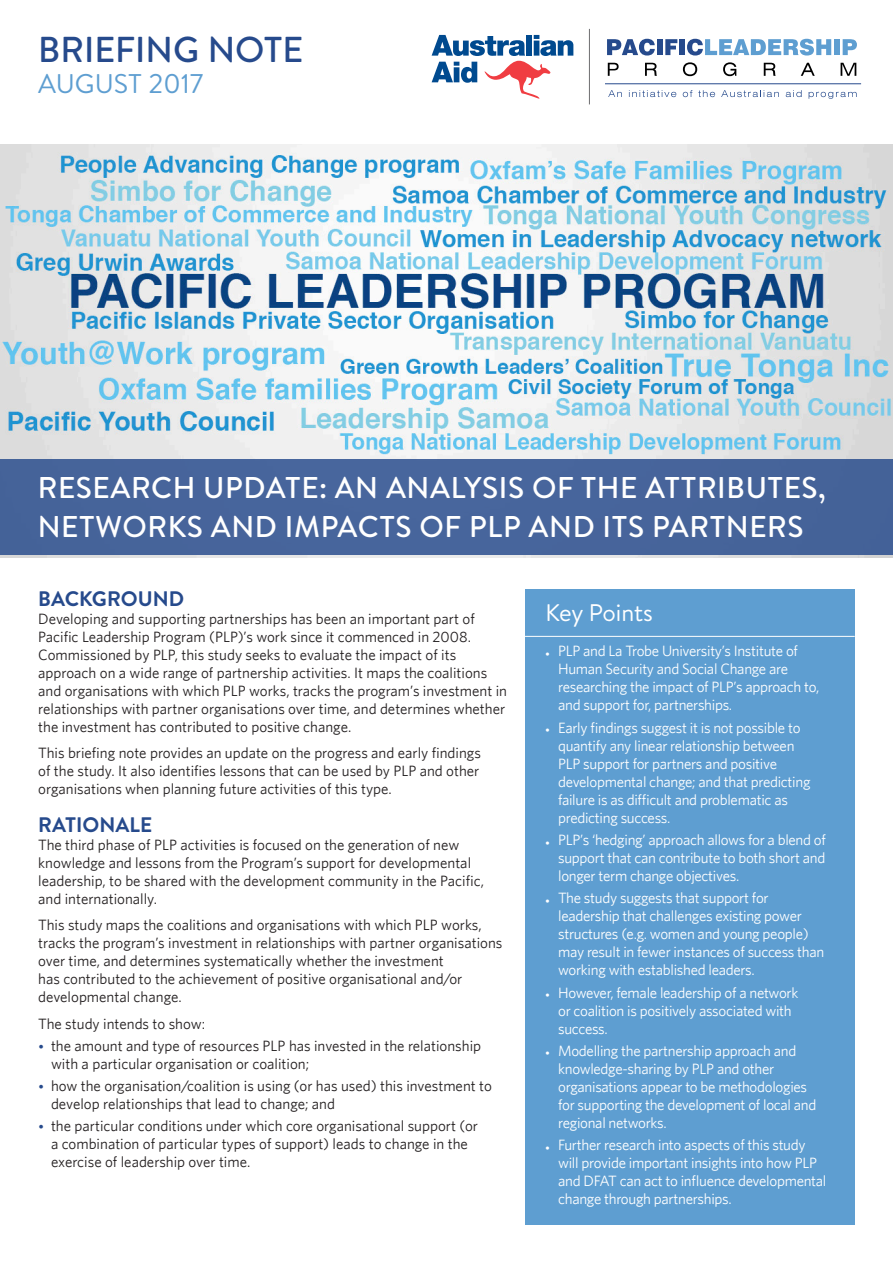
<style>
.page{position:relative;width:893px;height:1263px;background:#fff}
.page>*{position:absolute;margin:0;border:0;box-sizing:border-box;transform-origin:0 0}
.t1{font:500 36px "Brandon Text";color:#264a8c}
.t2{font:500 30px/39px "Brandon Text";letter-spacing:.02em;color:#fff}
.t3{font:27px "Brandon Text";color:#5e9ed1}
.t4{font:24px "Brandon Text";letter-spacing:-.005em;color:#fff}
.t5{font:700 21px "Brandon Text";color:#264a8c}
.t6{font:15px/18px "Whitney";color:#231f20}
.t7{font:15px/18px "Whitney";letter-spacing:-.02em;color:#fff}
.s1{font-family:"Halis R";font-weight:500;color:#264a8c}
.s2{font-family:"Myriad Pro"}
</style>
<div class="page">
<div style="left:525px;top:589px;width:330px;height:636px;background:#5e9ed1"></div>
<img style="left:0;top:145px;width:893px;height:412px">
<div style="left:0;top:459px;width:893px;height:96px;background:#47649b"></div>
<svg style="left:607px;top:39px;width:48px;height:17px"></svg>
<div style="left:657px;top:39px;width:5px;height:16px;background:#264a8c"></div>
<svg style="left:665px;top:39px;width:12px;height:16px"></svg>
<div style="left:679px;top:39px;width:6px;height:16px;background:#264a8c"></div>
<svg style="left:687px;top:39px;width:144px;height:17px"></svg>
<div style="left:834px;top:39px;width:5px;height:16px;background:#5e9ed1"></div>
<svg style="left:843px;top:39px;width:14px;height:16px"></svg>
<svg style="left:608px;top:90px;width:14px;height:7px"></svg>
<svg style="left:629px;top:90px;width:47px;height:7px"></svg>
<svg style="left:683px;top:90px;width:9px;height:7px"></svg>
<svg style="left:698px;top:90px;width:17px;height:7px"></svg>
<svg style="left:721px;top:90px;width:58px;height:7px"></svg>
<svg style="left:786px;top:90px;width:16px;height:7px"></svg>
<svg style="left:809px;top:92px;width:48px;height:7px"></svg>
<svg style="left:608px;top:63px;width:11px;height:13px"></svg>
<svg style="left:645px;top:63px;width:12px;height:13px"></svg>
<svg style="left:683px;top:62px;width:14px;height:14px"></svg>
<svg style="left:723px;top:62px;width:13px;height:14px"></svg>
<svg style="left:764px;top:63px;width:12px;height:13px"></svg>
<svg style="left:801px;top:63px;width:14px;height:13px"></svg>
<svg style="left:841px;top:63px;width:15px;height:13px"></svg>
<hr style="left:605px;top:83px;width:256px;height:1px;background:#264a8c">
<svg style="left:432px;top:35px;width:141px;height:64px"></svg>
<hr style="left:589px;top:29px;width:1px;height:75px;background:#6e6e70">
<hr style="left:525px;top:636px;width:330px;height:1px;background:#fff">
<p class="t1" style="left:38px;top:24px;width:266px">BRIEFING NOTE</p>
<p class="t3" style="left:38px;top:65px;width:167px">AUGUST 2017</p>
<p class="t2" style="left:38px;top:468px;width:789px">RESEARCH UPDATE: AN ANALYSIS OF THE ATTRIBUTES,<br>NETWORKS AND IMPACTS OF PLP AND ITS PARTNERS</p>
<h1 class="t5" style="left:38px;top:584px;width:147px">BACKGROUND</h1>
<p class="t6" style="left:38px;top:609px;width:470px">Developing and supporting partnerships has been an important part of Pacific Leadership Program (PLP)’s work since it commenced in 2008.<br>Commissioned by PLP, this study seeks to evaluate the impact of its approach on a wide range of partnership activities. It maps the coalitions and organisations with which PLP works, tracks the program’s investment in relationships with partner organisations over time, and determines whether the investment has contributed to positive change.</p>
<p class="t6" style="left:38px;top:744px;width:444px;text-align:justify">This briefing note provides an update on the progress and early findings of the study. It also identifies lessons that can be used by PLP and other organisations when planning future activities of this type.</p>
<h1 class="t5" style="left:38px;top:810px;width:115px">RATIONALE</h1>
<p class="t6" style="left:38px;top:835px;width:447px">The third phase of PLP activities is focused on the generation of new knowledge and lessons from the Program’s support for developmental leadership, to be shared with the development community in the Pacific, and internationally.</p>
<p class="t6" style="left:38px;top:915px;width:466px">This study maps the coalitions and organisations with which PLP works, tracks the program’s investment in relationships with partner organisations over time, and determines systematically whether the investment<br>has contributed to the achievement of positive organisational and/or developmental change.</p>
<p class="t6" style="left:38px;top:1014px;width:168px">The study intends to show:</p>
<p class="t6" style="left:51px;top:1036px;width:432px;text-indent:-13px"><span class="s1">•</span> the amount and type of resources PLP has invested in the relationship with a particular organisation or coalition;</p>
<p class="t6" style="left:51px;top:1076px;width:442px;text-indent:-13px"><span class="s1">•</span> how the organisation/coalition is using (or has used) this investment to develop relationships that lead to change; and</p>
<p class="t6" style="left:51px;top:1117px;width:429px;text-indent:-13px"><span class="s1">•</span> the particular conditions under which core organisational support (or a combination of particular types of support) leads to change in the exercise of leadership over time.</p>
<h1 class="t4" style="left:545px;top:597px;width:109px">Key Points</h1>
<p class="t7" style="left:558px;top:642px;width:263px;text-indent:-13px"><span class="s2">•</span> PLP and La Trobe University’s Institute of Human Security and Social Change are researching the impact of PLP’s approach to, and support for, partnerships.</p>
<p class="t7" style="left:558px;top:718px;width:254px;text-indent:-13px"><span class="s2">•</span> Early findings suggest it is not possible to quantify any linear relationship between PLP support for partners and positive developmental change; and that predicting failure is as difficult and problematic as predicting success.</p>
<p class="t7" style="left:558px;top:830px;width:269px;text-align:justify;text-indent:-13px"><span class="s2">•</span> PLP’s ‘hedging’ approach allows for a blend of support that can contribute to both short and longer term change objectives.</p>
<p class="t7" style="left:558px;top:889px;width:268px;text-indent:-13px"><span class="s2">•</span> The study suggests that support for leadership that challenges existing power structures (e.g. women and young people) may result in fewer instances of success than working with established leaders.</p>
<p class="t7" style="left:558px;top:983px;width:242px;text-indent:-13px"><span class="s2">•</span> However, female leadership of a network or coalition is positively associated with success.</p>
<p class="t7" style="left:558px;top:1041px;width:260px;text-indent:-13px"><span class="s2">•</span> Modelling the partnership approach and knowledge-sharing by PLP and other organisations appear to be methodologies for supporting the development of local and regional networks.</p>
<p class="t7" style="left:558px;top:1135px;width:270px;text-indent:-13px"><span class="s2">•</span> Further research into aspects of this study will provide important insights into how PLP and DFAT can act to influence developmental change through partnerships.</p>
</div>
